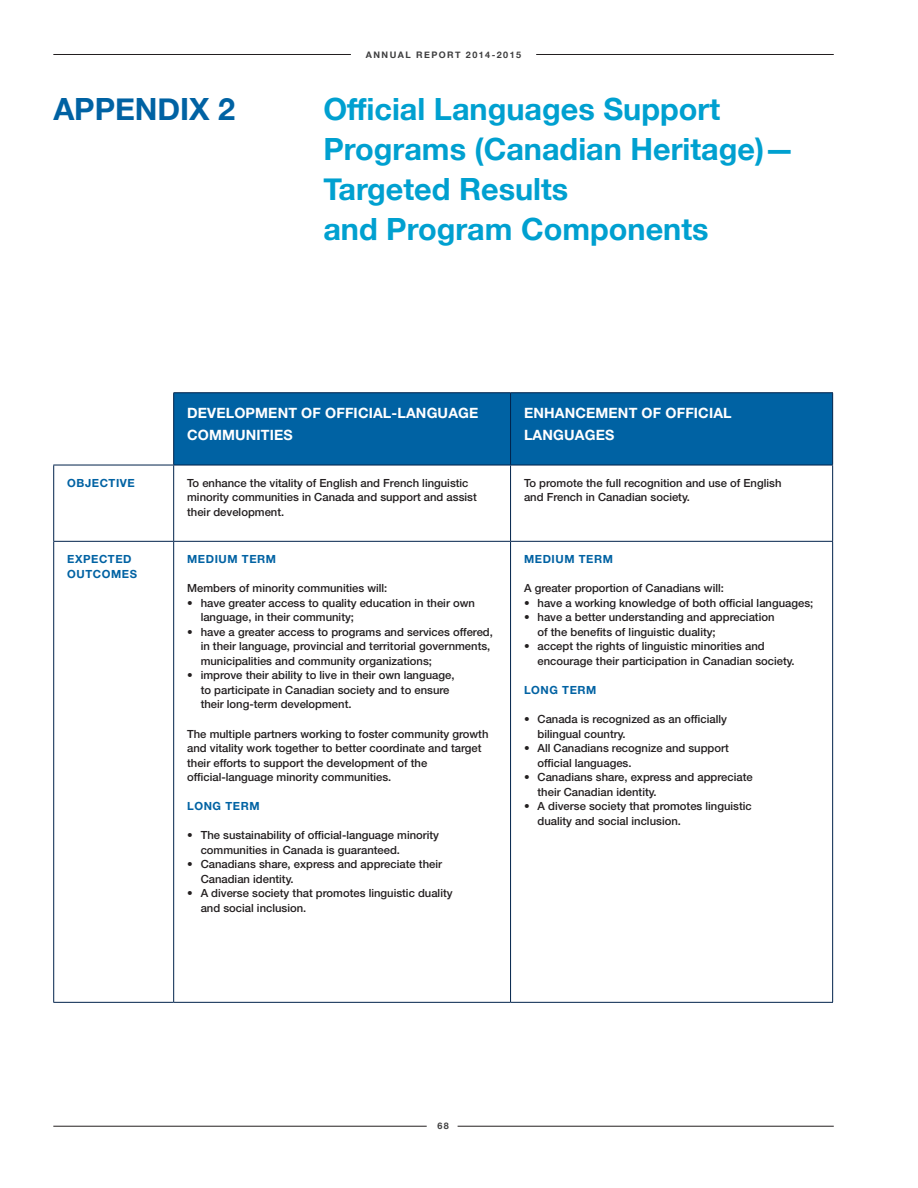
<style>
.page{position:relative;width:918px;height:1188px;background:#fff}
.page>*{position:absolute;margin:0;border:0;box-sizing:border-box;transform-origin:0 0}
.t1{font:700 30.6px/39.9px "Helvetica Neue";color:#00a0d0}
.t2{font:700 30.6px "Helvetica Neue";color:#0062a3}
.t3{font:700 14.25px/21.8px "Helvetica Neue LT Std";letter-spacing:.01em;color:#fff}
.t4{font:500 11.25px/14.5px "Helvetica Neue LT Std";color:#231f20}
.t5{font:700 11.25px/14.5px "Helvetica Neue LT Std";letter-spacing:.05em;color:#0062a3}
.t6{font:700 9px "Helvetica Neue";letter-spacing:.16em;color:#3e3e3f}
</style>
<div class="page">
<hr style="left:53px;top:54px;width:298px;height:1px;background:#231f20">
<hr style="left:536px;top:54px;width:298px;height:1px;background:#231f20">
<hr style="left:53px;top:1126px;width:374px;height:1px;background:#231f20">
<hr style="left:458px;top:1126px;width:376px;height:1px;background:#231f20">
<div style="left:174px;top:393px;width:658px;height:72px;background:#0062a3"></div>
<hr style="left:173px;top:392px;width:338px;height:1px;background:#00224b">
<hr style="left:511px;top:392px;width:322px;height:1px;background:#00224b">
<hr style="left:510px;top:393px;width:1px;height:72px;background:#00224b">
<hr style="left:832px;top:393px;width:1px;height:72px;background:#00224b">
<hr style="left:174px;top:465px;width:337px;height:1px;background:#00224b">
<hr style="left:511px;top:465px;width:322px;height:1px;background:#00224b">
<hr style="left:53px;top:465px;width:1px;height:76px;background:#00224b">
<hr style="left:173px;top:465px;width:1px;height:76px;background:#00224b">
<hr style="left:510px;top:465px;width:1px;height:76px;background:#00224b">
<hr style="left:832px;top:465px;width:1px;height:76px;background:#00224b">
<hr style="left:53px;top:541px;width:121px;height:1px;background:#00224b">
<hr style="left:53px;top:542px;width:1px;height:460px;background:#00224b">
<hr style="left:174px;top:541px;width:337px;height:1px;background:#00224b">
<hr style="left:173px;top:542px;width:1px;height:460px;background:#00224b">
<hr style="left:511px;top:541px;width:322px;height:1px;background:#00224b">
<hr style="left:510px;top:542px;width:1px;height:460px;background:#00224b">
<hr style="left:832px;top:542px;width:1px;height:460px;background:#00224b">
<hr style="left:53px;top:1002px;width:121px;height:1px;background:#00224b">
<hr style="left:174px;top:1002px;width:337px;height:1px;background:#00224b">
<hr style="left:511px;top:1002px;width:322px;height:1px;background:#00224b">
<hr style="left:173px;top:393px;width:1px;height:72px;background:#00224b">
<hr style="left:53px;top:465px;width:121px;height:1px;background:#00224b">
<p class="t6" style="left:366px;top:47px;width:157px">ANNUAL REPORT 2014-2015</p>
<h1 class="t2" style="left:53px;top:85px;width:183px">APPENDIX 2</h1>
<h1 class="t1" style="left:323px;top:90px;width:473px">Official Languages Support<br>Programs (Canadian Heritage)—<br>Targeted Results<br>and Program Components</h1>
<p class="t3" style="left:187px;top:402px;width:293px">DEVELOPMENT OF OFFICIAL-LANGUAGE<br>COMMUNITIES</p>
<p class="t3" style="left:524px;top:402px;width:209px">ENHANCEMENT OF OFFICIAL<br>LANGUAGES</p>
<p class="t5" style="left:67px;top:475px;width:69px">OBJECTIVE</p>
<p class="t4" style="left:187px;top:475px;width:291px">To enhance the vitality of English and French linguistic minority communities in Canada and support and assist their development.</p>
<p class="t4" style="left:524px;top:475px;width:259px">To promote the full recognition and use of English and French in Canadian society.</p>
<p class="t5" style="left:67px;top:552px;width:71px">EXPECTED<br>OUTCOMES</p>
<p class="t5" style="left:187px;top:552px;width:90px">MEDIUM TERM</p>
<p class="t4" style="left:187px;top:581px;width:202px">Members of minority communities will:</p>
<p class="t4" style="left:201px;top:595px;width:276px;text-indent:-14px">• have greater access to quality education in their own language, in their community;</p>
<p class="t4" style="left:201px;top:624px;width:294px;text-indent:-14px">• have a greater access to programs and services offered, in their language, provincial and territorial governments, municipalities and community organizations;</p>
<p class="t4" style="left:201px;top:668px;width:255px;text-indent:-14px">• improve their ability to live in their own language, to participate in Canadian society and to ensure their long-term development.</p>
<p class="t4" style="left:187px;top:726px;width:303px">The multiple partners working to foster community growth and vitality work together to better coordinate and target their efforts to support the development of the official-language minority communities.</p>
<p class="t5" style="left:187px;top:799px;width:74px">LONG TERM</p>
<p class="t4" style="left:201px;top:828px;width:240px;text-indent:-14px">• The sustainability of official-language minority communities in Canada is guaranteed.</p>
<p class="t4" style="left:201px;top:857px;width:243px;text-indent:-14px">• Canadians share, express and appreciate their<br>Canadian identity.</p>
<p class="t4" style="left:201px;top:886px;width:253px;text-indent:-14px">• A diverse society that promotes linguistic duality and social inclusion.</p>
<p class="t5" style="left:524px;top:552px;width:90px">MEDIUM TERM</p>
<p class="t4" style="left:524px;top:581px;width:201px">A greater proportion of Canadians will:</p>
<p class="t4" style="left:524px;top:595px;width:291px">• have a working knowledge of both official languages;</p>
<p class="t4" style="left:538px;top:610px;width:238px;text-indent:-13px">• have a better understanding and appreciation of the benefits of linguistic duality;</p>
<p class="t4" style="left:538px;top:639px;width:259px;text-indent:-14px">• accept the rights of linguistic minorities and encourage their participation in Canadian society.</p>
<p class="t5" style="left:524px;top:682px;width:74px">LONG TERM</p>
<p class="t4" style="left:538px;top:712px;width:191px;text-indent:-14px">• Canada is recognized as an officially bilingual country.</p>
<p class="t4" style="left:538px;top:741px;width:193px;text-indent:-13px">• All Canadians recognize and support official languages.</p>
<p class="t4" style="left:538px;top:770px;width:217px;text-indent:-14px">• Canadians share, express and appreciate their Canadian identity.</p>
<p class="t4" style="left:538px;top:799px;width:216px;text-indent:-14px">• A diverse society that promotes linguistic duality and social inclusion.</p>
<p class="t6" style="left:438px;top:1119px;width:13px">68</p>
</div>
